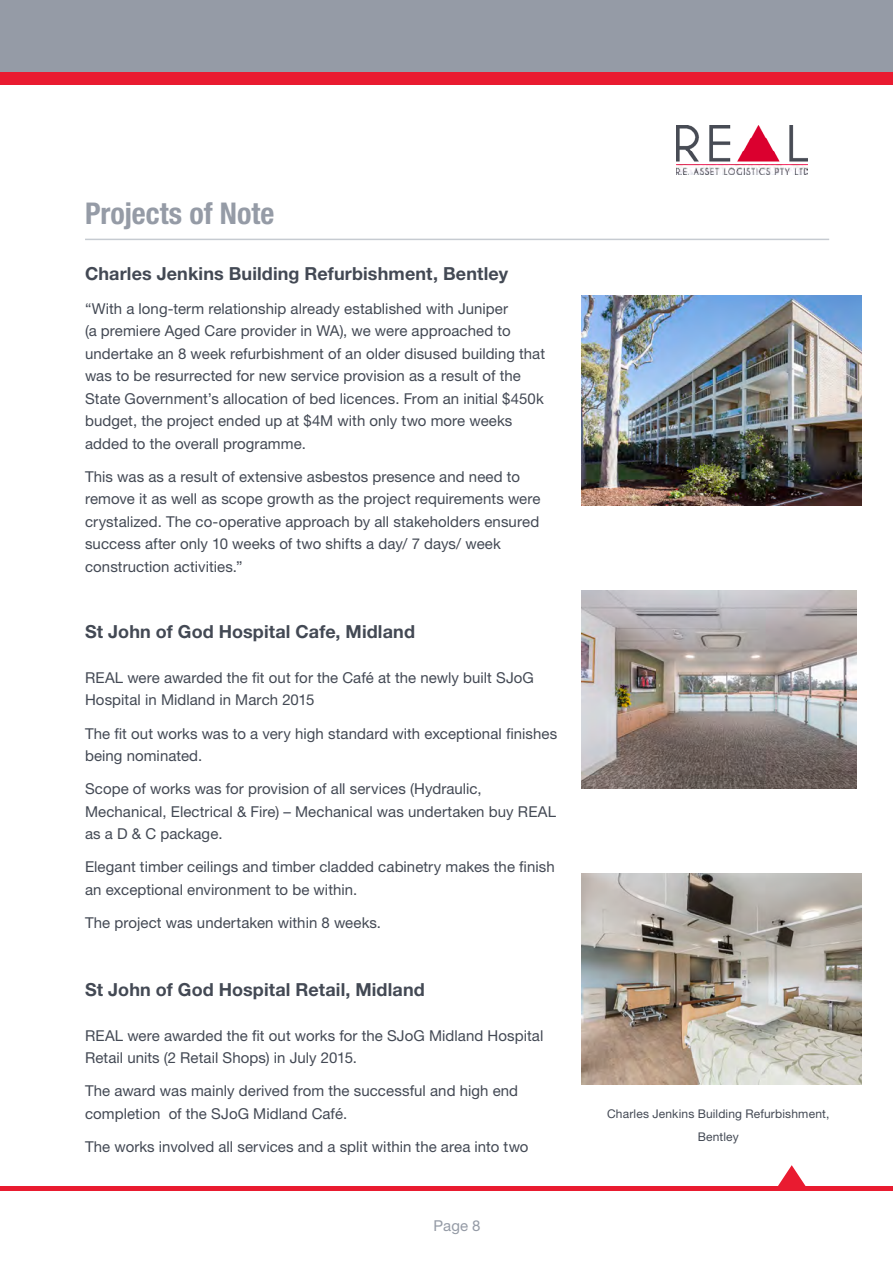
<style>
.page{position:relative;width:893px;height:1263px;background:#fff}
.page>*{position:absolute;margin:0;border:0;box-sizing:border-box;transform-origin:0 0}
.Heading1{font:700 condensed 30px "Helvetica Neue LT Std";color:#959ba6}
.Heading2{font:700 18px "Helvetica Neue LT Std";letter-spacing:.005em;color:#434954}
.Heading2-2{font:15px/22.5px "Helvetica Neue LT Std";letter-spacing:.005em;color:#434954}
.t1{font:15px "Helvetica Neue LT Std";color:#959ba6}
.Heading2-3{font:12px/22.5px "Helvetica Neue LT Std";letter-spacing:.01em;color:#434954;text-align:center}
</style>
<div class="page">
<div style="left:0;top:1186px;width:893px;height:5px;background:#e91b30"></div>
<svg style="left:778px;top:1165px;width:28px;height:21px"></svg>
<img style="left:677px;top:125px;width:131px;height:50px">
<div style="left:0;top:0;width:893px;height:72px;background:#959ba6"></div>
<div style="left:0;top:72px;width:893px;height:13px;background:#e91b30"></div>
<img style="left:581px;top:591px;width:275px;height:198px">
<img style="left:581px;top:874px;width:280px;height:210px">
<hr style="left:85px;top:239px;width:744px;height:1px;background:#c6cbd1">
<img style="left:581px;top:295px;width:280px;height:211px">
<p class="Heading1" style="left:85px;top:195px;width:191px">Projects of Note</p>
<p class="Heading2" style="left:85px;top:263px;width:424px">Charles Jenkins Building Refurbishment, Bentley</p>
<p class="Heading2-2" style="left:85px;top:297px;width:462px">“With a long-term relationship already established with Juniper<br>(a premiere Aged Care provider in WA), we were approached to undertake an 8 week refurbishment of an older disused building that was to be resurrected for new service provision as a result of the State Government’s allocation of bed licences. From an initial $450k budget, the project ended up at $4M with only two more weeks added to the overall programme.</p>
<p class="Heading2-2" style="left:85px;top:465px;width:457px">This was as a result of extensive asbestos presence and need to remove it as well as scope growth as the project requirements were crystalized. The co-operative approach by all stakeholders ensured success after only 10 weeks of two shifts a day/ 7 days/ week construction activities.”</p>
<p class="Heading2" style="left:85px;top:620px;width:331px">St John of God Hospital Cafe, Midland</p>
<p class="Heading2-2" style="left:85px;top:666px;width:450px">REAL were awarded the fit out for the Café at the newly built SJoG<br>Hospital in Midland in March 2015</p>
<p class="Heading2-2" style="left:85px;top:722px;width:474px">The fit out works was to a very high standard with exceptional finishes being nominated.</p>
<p class="Heading2-2" style="left:85px;top:777px;width:473px">Scope of works was for provision of all services (Hydraulic,<br>Mechanical, Electrical &amp; Fire) – Mechanical was undertaken buy REAL as a D &amp; C package.</p>
<p class="Heading2-2" style="left:85px;top:855px;width:471px">Elegant timber ceilings and timber cladded cabinetry makes the finish an exceptional environment to be within.</p>
<p class="Heading2-2" style="left:85px;top:911px;width:298px">The project was undertaken within 8 weeks.</p>
<p class="Heading2" style="left:85px;top:978px;width:341px">St John of God Hospital Retail, Midland</p>
<p class="Heading2-2" style="left:85px;top:1024px;width:460px">REAL were awarded the fit out works for the SJoG Midland Hospital<br>Retail units (2 Retail Shops) in July 2015.</p>
<p class="Heading2-2" style="left:85px;top:1079px;width:435px">The award was mainly derived from the successful and high end completion of the SJoG Midland Café.</p>
<p class="Heading2-2" style="left:85px;top:1135px;width:445px">The works involved all services and a split within the area into two</p>
<p class="t1" style="left:434px;top:1217px;width:48px">Page 8</p>
<p class="Heading2-3" style="left:607px;top:1103px;width:224px">Charles Jenkins Building Refurbishment,<br>Bentley</p>
</div>
